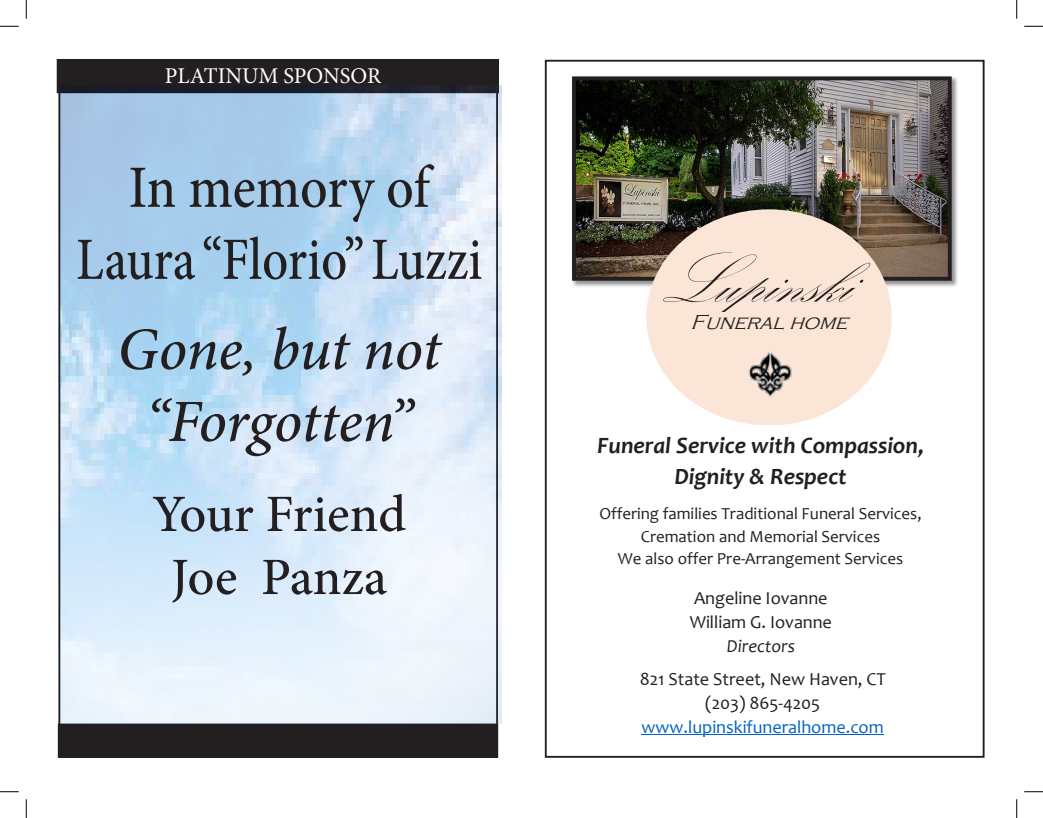
<style>
.page{position:relative;width:1043px;height:818px;background:#fff}
.page>*{position:absolute;margin:0;border:0;box-sizing:border-box;transform-origin:0 0}
.t1{font:italic 71.62px "Kunstler Script";color:#231f20}
.t2{font:500 60px/72px "Minion Pro";color:#231f20;text-align:center;scale:.9 1}
.t3{font:italic 500 60px/72px "Minion Pro";letter-spacing:-.01em;color:#231f20;text-align:center}
.t4{font:500 52.5px/63px "Minion Pro";color:#231f20;text-align:center}
.t5{font:italic 700 23.5px/30.8px "Candara";color:#231f20;text-align:center}
.t6{font:22.5px "Minion Pro";color:#fff}
.t7{font:italic 300 20.75px "Copperplate Gothic";color:#231f20}
.t8{font:18.25px/23.9px "Candara";color:#231f20;text-align:center}
.t9{font:18.25px "Candara";color:#0563c1}
.t10{font:italic 18.25px "Candara";color:#231f20}
.t11{font:16.88px/22.2px "Candara";color:#231f20;text-align:center}
</style>
<div class="page">
<div style="left:57px;top:60px;width:441px;height:33px;background:#231f20"></div>
<div style="left:57px;top:59px;width:442px;height:34px;border:1px solid #231f20"></div>
<div style="left:58px;top:724px;width:439px;height:33px;background:#231f20"></div>
<div style="left:58px;top:723px;width:440px;height:34px;border:1px solid #231f20"></div>
<img style="left:572px;top:76px;width:385px;height:213px">
<img style="left:577px;top:81px;width:369px;height:195px">
<div style="left:572px;top:76px;width:379px;height:205px;border:4px solid #231f20"></div>
<div style="left:646px;top:209px;width:245px;height:216px;background:#fbe5d6;border-radius:50%"></div>
<hr style="left:641px;top:734px;width:243px;height:1px;background:#0563c1">
<img style="left:748px;top:352px;width:44px;height:45px">
<div style="left:545px;top:60px;width:439px;height:697px;border:2px solid #231f20"></div>
<img style="left:61px;top:85px;width:441px;height:638px">
<svg style="left:0;top:25px;width:19px;height:2px"></svg>
<svg style="left:1024px;top:25px;width:18px;height:2px"></svg>
<svg style="left:0;top:791px;width:19px;height:1px"></svg>
<svg style="left:1024px;top:791px;width:18px;height:1px"></svg>
<svg style="left:25px;top:0;width:2px;height:19px"></svg>
<svg style="left:25px;top:799px;width:2px;height:19px"></svg>
<svg style="left:1016px;top:0;width:1px;height:19px"></svg>
<svg style="left:1016px;top:799px;width:1px;height:19px"></svg>
<h3 class="t6" style="left:165px;top:60px;width:218px">PLATINUM SPONSOR</h3>
<h2 class="t2" style="left:76px;top:152px;width:453px">In memory of<br>Laura “Florio” Luzzi</h2>
<h2 class="t3" style="left:117px;top:313px;width:325px">Gone, but not “Forgotten”</h2>
<h3 class="t4" style="left:152px;top:483px;width:255px">Your Friend<br>Joe Panza</h3>
<h1 class="t1" style="left:658px;top:242px;width:221px">Lupinski</h1>
<p class="t7" style="left:690px;top:311px;width:166px">Funeralhome</p>
<h3 class="t5" style="left:597px;top:430px;width:328px">Funeral Service with Compassion,<br>Dignity &amp; Respect</h3>
<p class="t11" style="left:599px;top:502px;width:324px">Offering families Traditional Funeral Services,<br>Cremation and Memorial Services<br>We also offer Pre-Arrangement Services</p>
<p class="t8" style="left:689px;top:585px;width:144px;text-align:left">Angeline Iovanne<br>William G. Iovanne</p>
<p class="t10" style="left:727px;top:634px;width:70px">Directors</p>
<p class="t8" style="left:639px;top:667px;width:247px">821 State Street, New Haven, CT (203) 865-4205</p>
<p class="t9" style="left:641px;top:715px;width:244px">www.lupinskifuneralhome.com</p>
</div>
